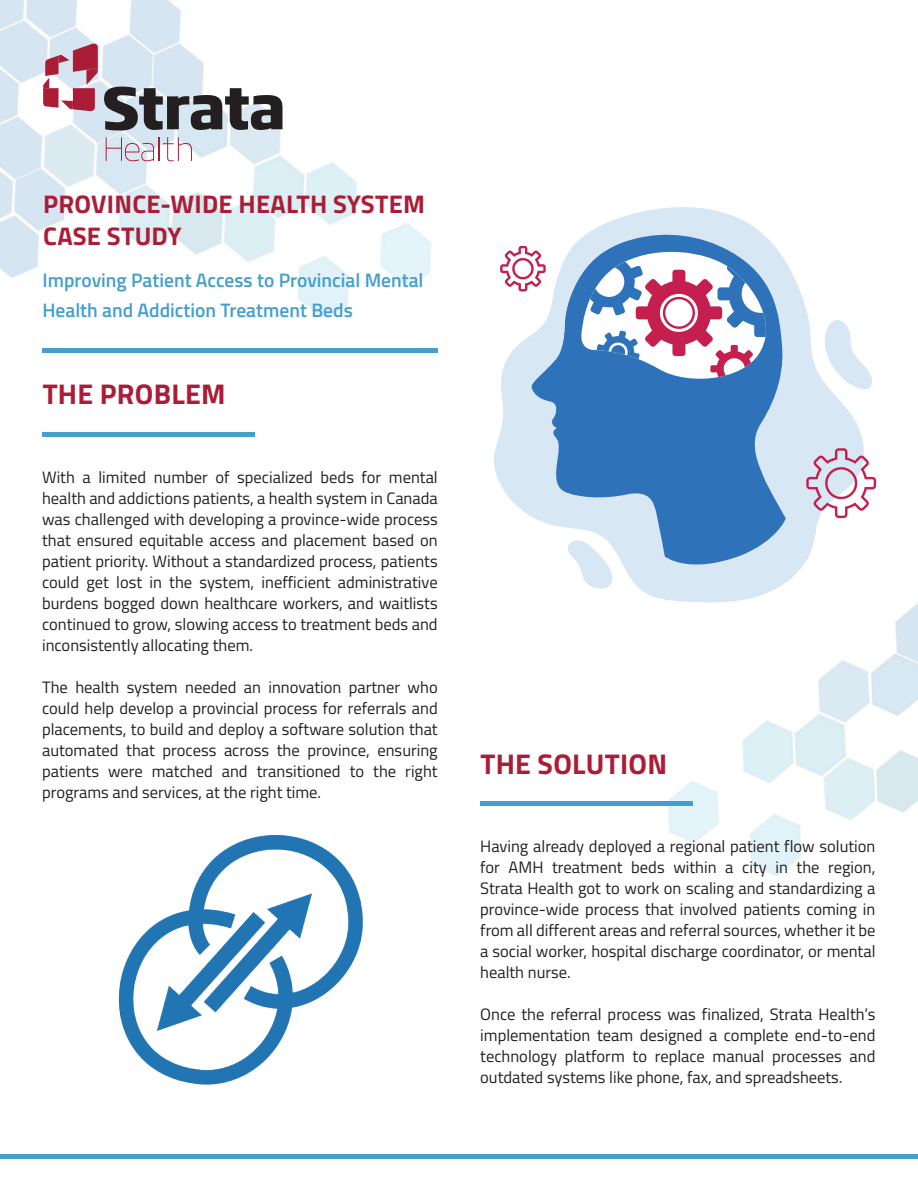
<style>
.page{position:relative;width:918px;height:1188px;background:#fff}
.page>*{position:absolute;margin:0;border:0;box-sizing:border-box;transform-origin:0 0}
.text{font:700 28.5px "Titillium Web";letter-spacing:.01em;color:#ab1d37}
.text-2{font:700 25.5px "Titillium Web";letter-spacing:.01em;color:#ab1d37}
.text-3{font:600 19.5px/30px "Titillium Web";color:#459fcc}
.text-4{font:16.5px/21px "Titillium Web";color:#231f20;text-align:justify}
</style>
<div class="page">
<img style="left:668px;top:603px;width:250px;height:273px">
<img style="left:0;top:0;width:438px;height:353px">
<hr style="left:0;top:1154px;width:918px;height:4px;background:#459fcc">
<svg style="left:42px;top:43px;width:241px;height:88px"></svg>
<svg style="left:106px;top:137px;width:86px;height:24px"></svg>
<hr style="left:43px;top:348px;width:395px;height:4px;background:#459fcc">
<hr style="left:43px;top:432px;width:212px;height:4px;background:#459fcc">
<div style="left:480px;top:801px;width:213px;height:5px;background:#459fcc"></div>
<svg style="left:494px;top:207px;width:375px;height:397px"></svg>
<svg style="left:531px;top:230px;width:255px;height:345px;fill:#2e73ba"></svg>
<svg style="left:823px;top:320px;width:49px;height:69px"></svg>
<svg style="left:567px;top:540px;width:47px;height:53px"></svg>
<svg style="left:806px;top:448px;width:70px;height:70px"></svg>
<svg style="left:500px;top:240px;width:267px;height:152px"></svg>
<img style="left:118px;top:835px;width:245px;height:250px">
<p class="text-2" style="left:43px;top:185px;width:383px">PROVINCE-WIDE HEALTH SYSTEM</p>
<p class="text-2" style="left:43px;top:216px;width:140px">CASE STUDY</p>
<p class="text-3" style="left:43px;top:264px;width:383px">Improving Patient Access to Provincial Mental<br>Health and Addiction Treatment Beds</p>
<p class="text" style="left:43px;top:373px;width:184px">THE PROBLEM</p>
<p class="text-4" style="left:42px;top:466px;width:397px">With a limited number of specialized beds for mental health and addictions patients, a health system in Canada was challenged with developing a province-wide process that ensured equitable access and placement based on patient priority. Without a standardized process, patients could get lost in the system, inefficient administrative burdens bogged down healthcare workers, and waitlists continued to grow, slowing access to treatment beds and inconsistently allocating them.</p>
<p class="text-4" style="left:42px;top:676px;width:397px">The health system needed an innovation partner who could help develop a provincial process for referrals and placements, to build and deploy a software solution that automated that process across the province, ensuring patients were matched and transitioned to the right programs and services, at the right time.</p>
<p class="text" style="left:480px;top:742px;width:188px">THE SOLUTION</p>
<p class="text-4" style="left:480px;top:835px;width:397px">Having already deployed a regional patient flow solution for AMH treatment beds within a city in the region, Strata Health got to work on scaling and standardizing a province-wide process that involved patients coming in from all different areas and referral sources, whether it be a social worker, hospital discharge coordinator, or mental health nurse.</p>
<p class="text-4" style="left:480px;top:1003px;width:397px">Once the referral process was finalized, Strata Health’s implementation team designed a complete end-to-end technology platform to replace manual processes and outdated systems like phone, fax, and spreadsheets.</p>
</div>
